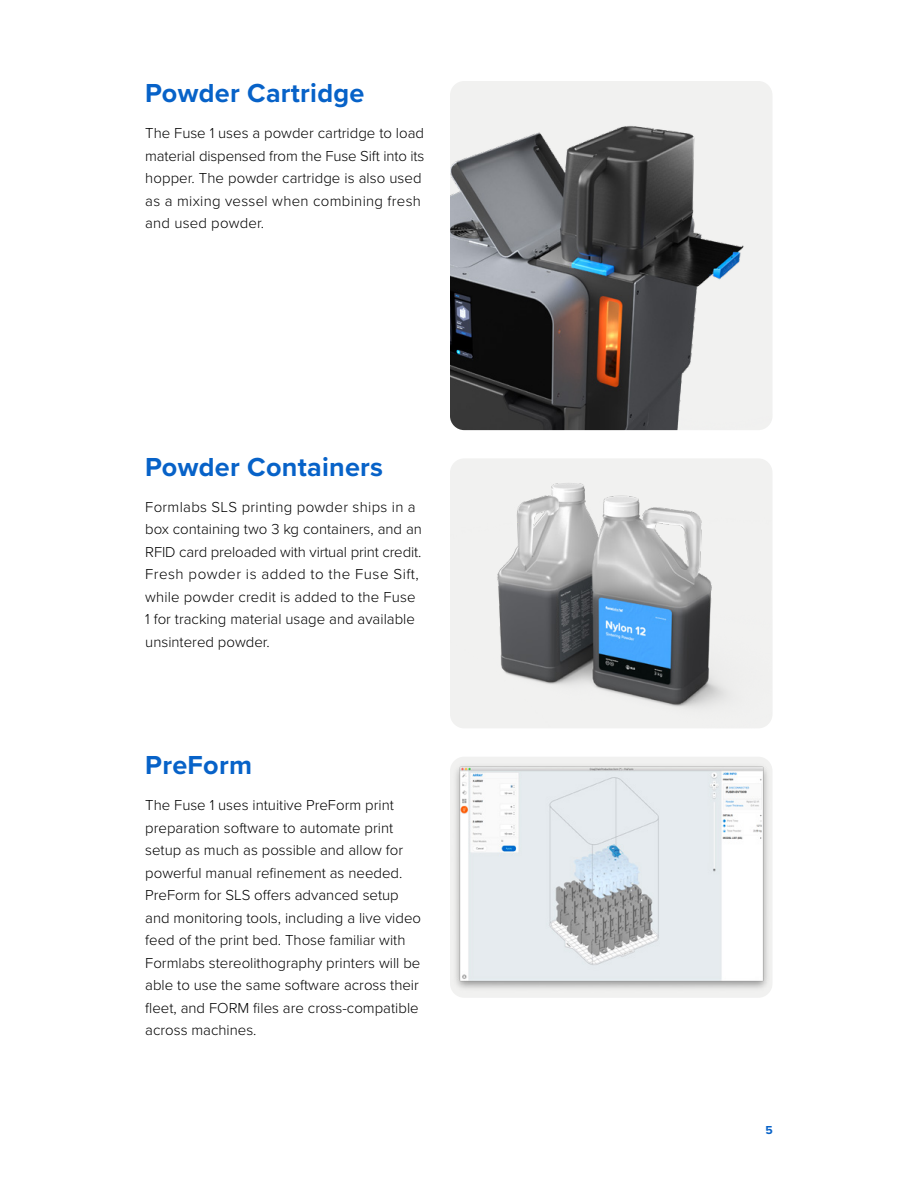
<style>
.page{position:relative;width:918px;height:1188px;background:#fff}
.page>*{position:absolute;margin:0;border:0;box-sizing:border-box;transform-origin:0 0}
.t1{font:700 27px "Proxima Nova";letter-spacing:.01em;color:#0762c8}
.t2{font:300 15px/22.5px "Proxima Nova";color:#000}
.t3{font:700 12px "Proxima Nova";color:#0762c8}
</style>
<div class="page">
<div style="left:450px;top:81px;width:323px;height:349px;background:#f1f1f0;border-radius:14px"></div>
<img style="left:450px;top:126px;width:294px;height:304px">
<img style="left:450px;top:459px;width:322px;height:269px">
<div style="left:450px;top:757px;width:323px;height:241px;background:#f1f1f0;border-radius:14px"></div>
<img style="left:456px;top:766px;width:316px;height:226px">
<h1 class="t1" style="left:145px;top:73px;width:221px">Powder Cartridge</h1>
<p class="t2" style="left:145px;top:121px;width:281px">The Fuse 1 uses a powder cartridge to load material dispensed from the Fuse Sift into its hopper. The powder cartridge is also used as a mixing vessel when combining fresh and used powder.</p>
<h1 class="t1" style="left:145px;top:447px;width:239px">Powder Containers</h1>
<p class="t2" style="left:145px;top:495px;width:278px">Formlabs SLS printing powder ships in a box containing two 3 kg containers, and an RFID card preloaded with virtual print credit.<br>Fresh powder is added to the Fuse Sift, while powder credit is added to the Fuse 1 for tracking material usage and available unsintered powder.</p>
<h1 class="t1" style="left:145px;top:745px;width:108px">PreForm</h1>
<p class="t2" style="left:145px;top:793px;width:277px">The Fuse 1 uses intuitive PreForm print preparation software to automate print setup as much as possible and allow for powerful manual refinement as needed.<br>PreForm for SLS offers advanced setup and monitoring tools, including a live video feed of the print bed. Those familiar with Formlabs stereolithography printers will be able to use the same software across their fleet, and FORM files are cross-compatible across machines.</p>
<p class="t3" style="left:765px;top:1122px;width:9px">5</p>
</div>
